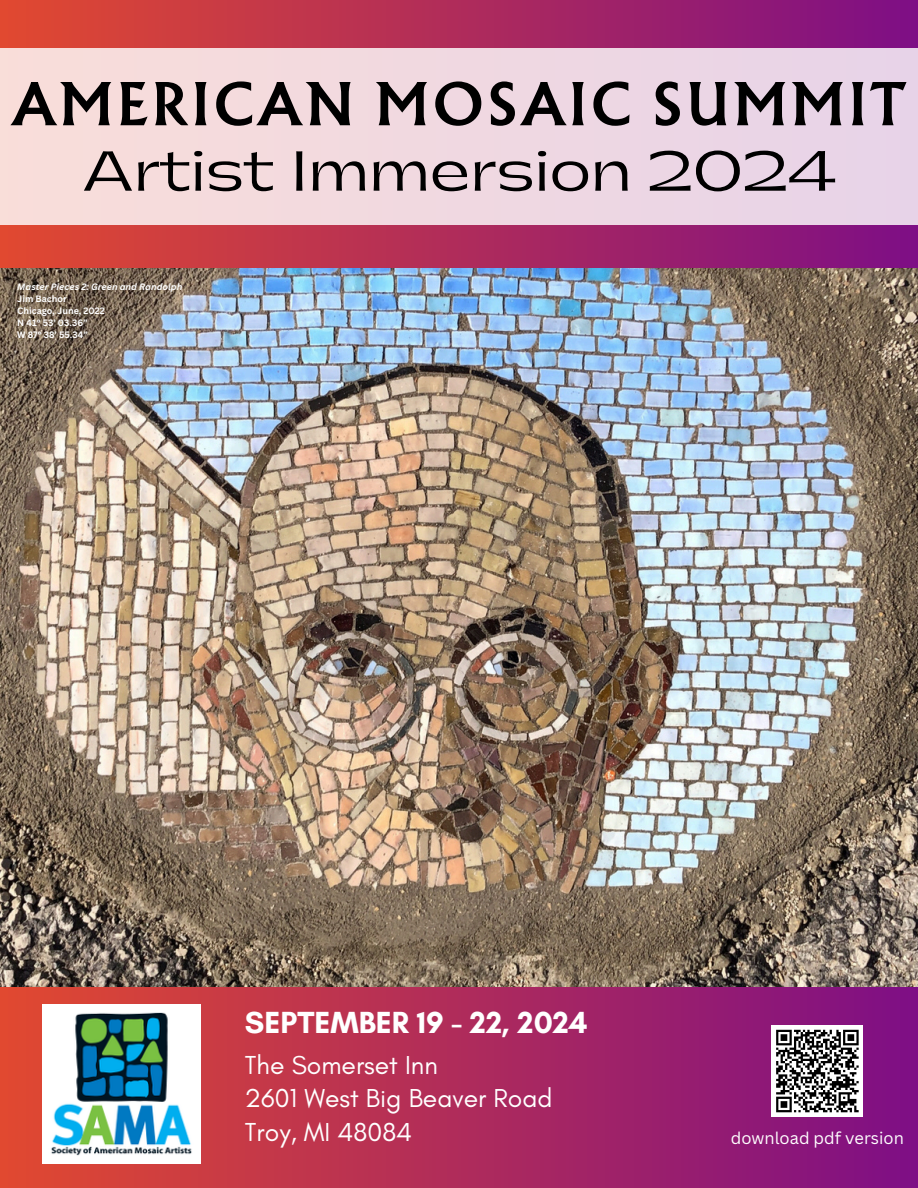
<style>
.page{position:relative;width:918px;height:1188px;background:#fff}
.page>*{position:absolute;margin:0;border:0;box-sizing:border-box;transform-origin:0 0}
.t1{font:53.7px "Gatwick";color:#000}
.t2{font:700 52.8px "Albertus Nova";letter-spacing:.085em;color:#000}
.t3{font:700 31.2px "Glacial Indifference";color:#fff}
.t4{font:26.4px/33.9px "Glacial Indifference";color:#fff}
.t5{font:16.5px "Canva Sans";color:#fff}
.t6{font:700 9px "Canva Sans";color:#fff}
.t7{font:italic 700 9px "Canva Sans";color:#fff}
</style>
<div class="page">
<div style="left:0;top:0;width:918px;height:1188px;background:linear-gradient(to right,#df4d34,#7f1185)"></div>
<img style="left:0;top:269px;width:918px;height:717px">
<div style="left:0;top:49px;width:918px;height:176px;background:#f0d8e1"></div>
<img style="left:42px;top:1005px;width:159px;height:158px">
<div style="left:772px;top:1025px;width:91px;height:92px;background:#fff"></div>
<svg style="left:776px;top:1029px;width:83px;height:84px"></svg>
<p class="t2" style="left:12px;top:67px;width:895px">AMERICAN MOSAIC SUMMIT</p>
<p class="t1" style="left:82px;top:145px;width:755px">Artist Immersion 2024</p>
<p class="t7" style="left:17px;top:280px;width:167px">Master Pieces 2: Green and Randolph</p>
<p class="t6" style="left:17px;top:292px;width:51px">Jim Bachor</p>
<p class="t6" style="left:17px;top:304px;width:89px">Chicago, June, 2022</p>
<h3 class="t6" style="left:17px;top:316px;width:72px">N 41° 53’ 03.36”</h3>
<h4 class="t6" style="left:17px;top:328px;width:72px">W 87° 38’ 55.34”</h4>
<h2 class="t3" style="left:245px;top:1003px;width:344px">SEPTEMBER 19 - 22, 2024</h2>
<p class="t4" style="left:245px;top:1047px;width:309px">The Somerset Inn<br>2601 West Big Beaver Road<br>Troy, MI 48084</p>
<p class="t5" style="left:731px;top:1127px;width:175px">download pdf version</p>
</div>
